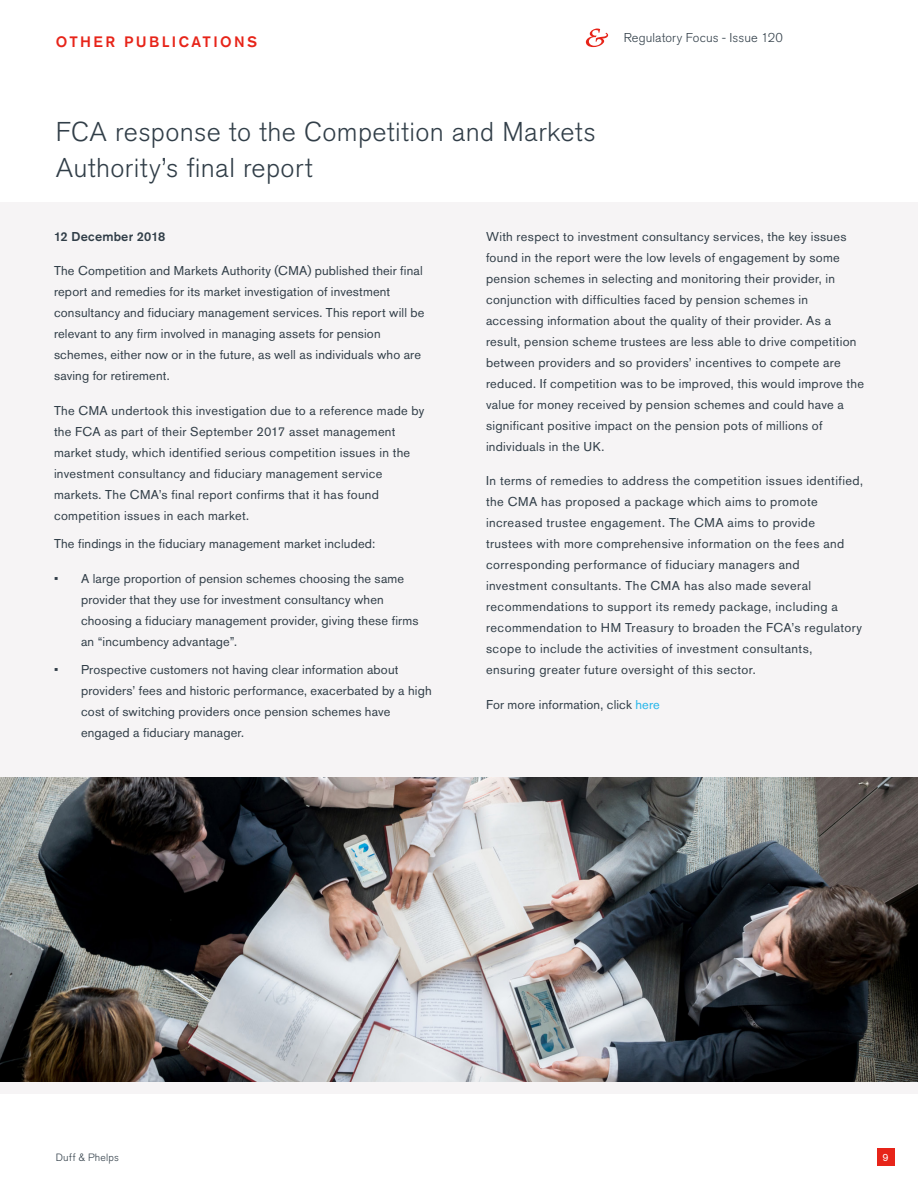
<style>
.page{position:relative;width:918px;height:1188px;background:#fff}
.page>*{position:absolute;margin:0;border:0;box-sizing:border-box;transform-origin:0 0}
.Article_Title{font:300 27px/36px "Akzidenz Grotesk BQ";letter-spacing:.015em;color:#313e48}
.Heading{font:500 15px "Akzidenz Grotesk BQ";letter-spacing:.16em;color:#e72419}
.Body_Text{font:12.75px/21px "Akzidenz Grotesk BQ";letter-spacing:.025em;color:#313e48}
.t1{font:300 12.75px "Akzidenz Grotesk BQ";letter-spacing:.01em;color:#313e48}
.Sub-Heading{font:500 12.75px "Akzidenz Grotesk BQ";letter-spacing:.015em;color:#313e48}
.t2{font:300 10.5px "Akzidenz Grotesk BQ";letter-spacing:.02em;color:#313e48}
.t3{font:10.5px "Akzidenz Grotesk BQ";color:#fff}
.s1{color:#26b6ea}
</style>
<div class="page">
<div style="left:0;top:202px;width:918px;height:892px;background:#f6f4f5"></div>
<div style="left:877px;top:1148px;width:18px;height:18px;background:#e72419"></div>
<svg style="left:586px;top:29px;width:22px;height:18px"></svg>
<img style="left:0;top:778px;width:918px;height:304px">
<p class="Heading" style="left:56px;top:33px;width:203px">OTHER PUBLICATIONS</p>
<p class="Article_Title" style="left:56px;top:115px;width:542px">FCA response to the Competition and Markets<br>Authority’s final report</p>
<p class="t1" style="left:624px;top:31px;width:161px">Regulatory Focus - Issue 120</p>
<p class="Sub-Heading" style="left:54px;top:229px;width:113px">12 December 2018</p>
<p class="Body_Text" style="left:54px;top:260px;width:372px">The Competition and Markets Authority (CMA) published their final report and remedies for its market investigation of investment consultancy and fiduciary management services. This report will be relevant to any firm involved in managing assets for pension schemes, either now or in the future, as well as individuals who are saving for retirement.</p>
<p class="Body_Text" style="left:54px;top:400px;width:372px">The CMA undertook this investigation due to a reference made by the FCA as part of their September 2017 asset management market study, which identified serious competition issues in the investment consultancy and fiduciary management service markets. The CMA’s final report confirms that it has found competition issues in each market.</p>
<p class="Body_Text" style="left:54px;top:533px;width:323px">The findings in the fiduciary management market included:</p>
<p class="Body_Text" style="left:81px;top:568px;width:339px;text-indent:-27px">• A large proportion of pension schemes choosing the same provider that they use for investment consultancy when choosing a fiduciary management provider, giving these firms an “incumbency advantage”.</p>
<p class="Body_Text" style="left:81px;top:659px;width:352px;text-indent:-27px">• Prospective customers not having clear information about providers’ fees and historic performance, exacerbated by a high cost of switching providers once pension schemes have engaged a fiduciary manager.</p>
<p class="Body_Text" style="left:486px;top:226px;width:380px">With respect to investment consultancy services, the key issues found in the report were the low levels of engagement by some pension schemes in selecting and monitoring their provider, in conjunction with difficulties faced by pension schemes in accessing information about the quality of their provider. As a result, pension scheme trustees are less able to drive competition between providers and so providers’ incentives to compete are reduced. If competition was to be improved, this would improve the value for money received by pension schemes and could have a significant positive impact on the pension pots of millions of individuals in the UK.</p>
<p class="Body_Text" style="left:486px;top:470px;width:379px">In terms of remedies to address the competition issues identified, the CMA has proposed a package which aims to promote increased trustee engagement. The CMA aims to provide trustees with more comprehensive information on the fees and corresponding performance of fiduciary managers and investment consultants. The CMA has also made several recommendations to support its remedy package, including a recommendation to HM Treasury to broaden the FCA’s regulatory scope to include the activities of investment consultants, ensuring greater future oversight of this sector.</p>
<p class="Body_Text" style="left:486px;top:694px;width:175px">For more information, click <span class="s1">here</span></p>
<p class="t2" style="left:56px;top:1152px;width:65px">Duff &amp; Phelps</p>
<p class="t3" style="left:883px;top:1151px;width:8px">9</p>
</div>
